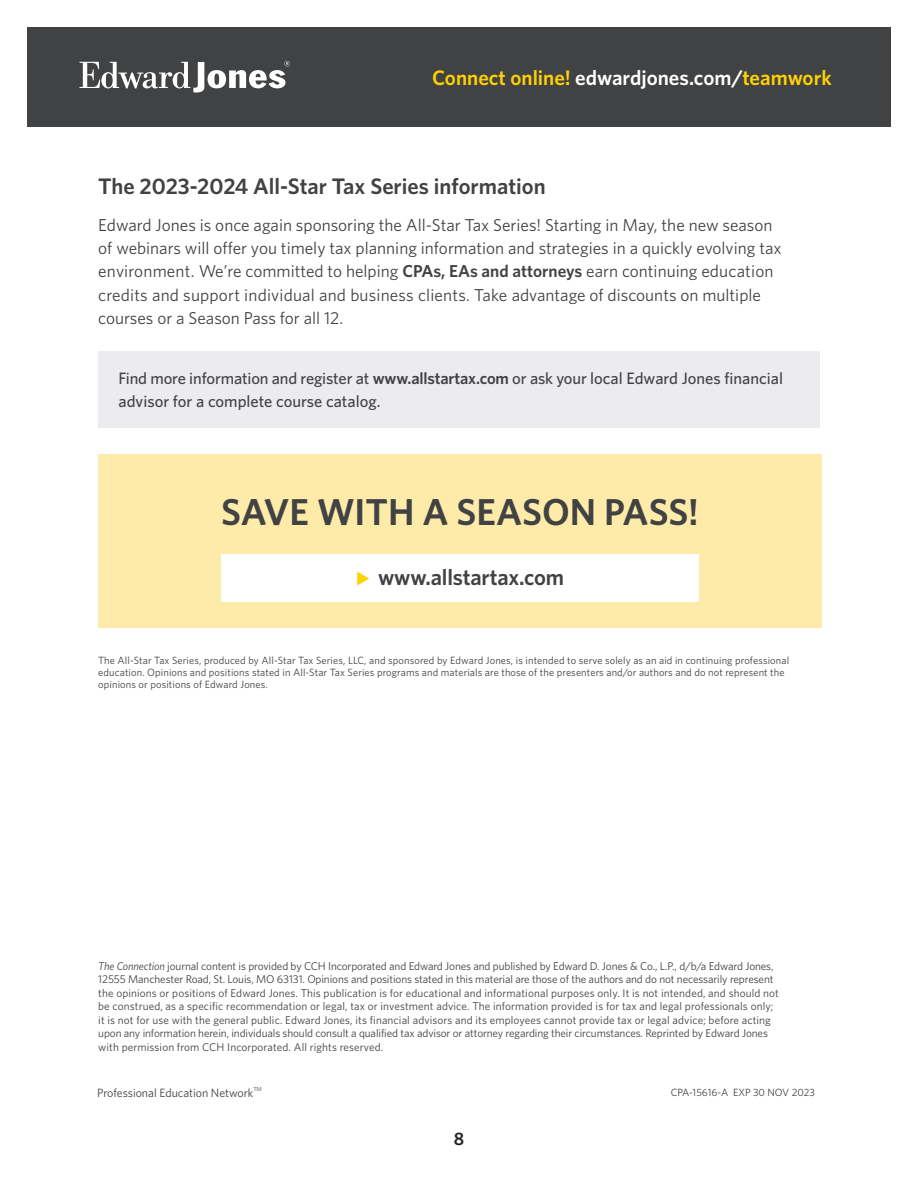
<style>
.page{position:relative;width:918px;height:1188px;background:#fff}
.page>*{position:absolute;margin:0;border:0;box-sizing:border-box;transform-origin:0 0}
.TITLES_WITHOUT_RULE{font:600 37.5px "Whitney";color:#414243}
.TITLES_WITHOUT_RULE-2{font:600 22.5px "Whitney";color:#414243}
.INTRO_PARAGRAPH{font:600 22.5px "Whitney";letter-spacing:-.01em;color:#414243}
.t1{font:600 21px "Whitney";color:#fed105}
.t2{font:600 18px "Whitney";color:#231f20}
.INTRO_PARAGRAPH-2{font:17.25px/23.2px "Whitney";color:#414243}
.INTRO_PARAGRAPH-3{font:500 16.5px/22.5px "Whitney";letter-spacing:-.005em;color:#414243}
.t3{font:12px "Whitney";letter-spacing:-.005em;color:#414243}
.DISCLAMER{font:11.25px/13.5px "Whitney";color:#414243}
.DISCLAMER-2{font:10.5px/12px "Whitney";letter-spacing:.01em;color:#414243}
.t4{font:5.85px "Whitney";color:#414243}
.s1{color:#fff}
.s2{font-weight:600}
.s3{font-family:"Proxima Nova";font-weight:900;color:#fed105}
.s4{font-style:italic}
</style>
<div class="page">
<div style="left:27px;top:27px;width:864px;height:99px;background:#414243"></div>
<svg style="left:79px;top:61px;width:211px;height:32px"></svg>
<div style="left:98px;top:454px;width:724px;height:173px;background:#ffeba9"></div>
<div style="left:98px;top:351px;width:722px;height:76px;background:#ececee"></div>
<div style="left:221px;top:554px;width:478px;height:48px;background:#fff"></div>
<p class="t1" style="left:432px;top:64px;width:401px">Connect online! <span class="s1">edwardjones.com/</span>teamwork</p>
<p class="TITLES_WITHOUT_RULE-2" style="left:98px;top:171px;width:449px">The 2023-2024 All-Star Tax Series information</p>
<p class="INTRO_PARAGRAPH-2" style="left:98px;top:213px;width:685px">Edward Jones is once again sponsoring the All-Star Tax Series! Starting in May, the new season of webinars will offer you timely tax planning information and strategies in a quickly evolving tax environment. We’re committed to helping <span class="s2">CPAs, EAs and attorneys</span> earn continuing education credits and support individual and business clients. Take advantage of discounts on multiple courses or a Season Pass for all 12.</p>
<p class="INTRO_PARAGRAPH-3" style="left:119px;top:367px;width:666px">Find more information and register at <span class="s2">www.allstartax.com</span> or ask your local Edward Jones financial advisor for a complete course catalog.</p>
<p class="TITLES_WITHOUT_RULE" style="left:221px;top:487px;width:479px">SAVE WITH A SEASON PASS!</p>
<p class="INTRO_PARAGRAPH" style="left:356px;top:562px;width:209px"><span class="s3">⊲</span> www.allstartax.com</p>
<p class="DISCLAMER-2" style="left:98px;top:654px;width:692px">The All-Star Tax Series, produced by All-Star Tax Series, LLC, and sponsored by Edward Jones, is intended to serve solely as an aid in continuing professional education. Opinions and positions stated in All-Star Tax Series programs and materials are those of the presenters and/or authors and do not represent the opinions or positions of Edward Jones.</p>
<p class="DISCLAMER" style="left:98px;top:959px;width:682px"><span class="s4">The Connection</span> journal content is provided by CCH Incorporated and Edward Jones and published by Edward D. Jones &amp; Co., L.P., d/b/a Edward Jones, 12555 Manchester Road, St. Louis, MO 63131. Opinions and positions stated in this material are those of the authors and do not necessarily represent the opinions or positions of Edward Jones. This publication is for educational and informational purposes only. It is not intended, and should not be construed, as a specific recommendation or legal, tax or investment advice. The information provided is for tax and legal professionals only; it is not for use with the general public. Edward Jones, its financial advisors and its employees cannot provide tax or legal advice; before acting upon any information herein, individuals should consult a qualified tax advisor or attorney regarding their circumstances. Reprinted by Edward Jones with permission from CCH Incorporated. All rights reserved.</p>
<p class="t3" style="left:97px;top:1085px;width:158px">Professional Education Network</p>
<p class="t4" style="left:253px;top:1085px;width:10px">TM</p>
<p class="DISCLAMER-2" style="left:671px;top:1086px;width:146px">CPA-15616-A EXP 30 NOV 2023</p>
<p class="t2" style="left:454px;top:1127px;width:12px">8</p>
</div>
